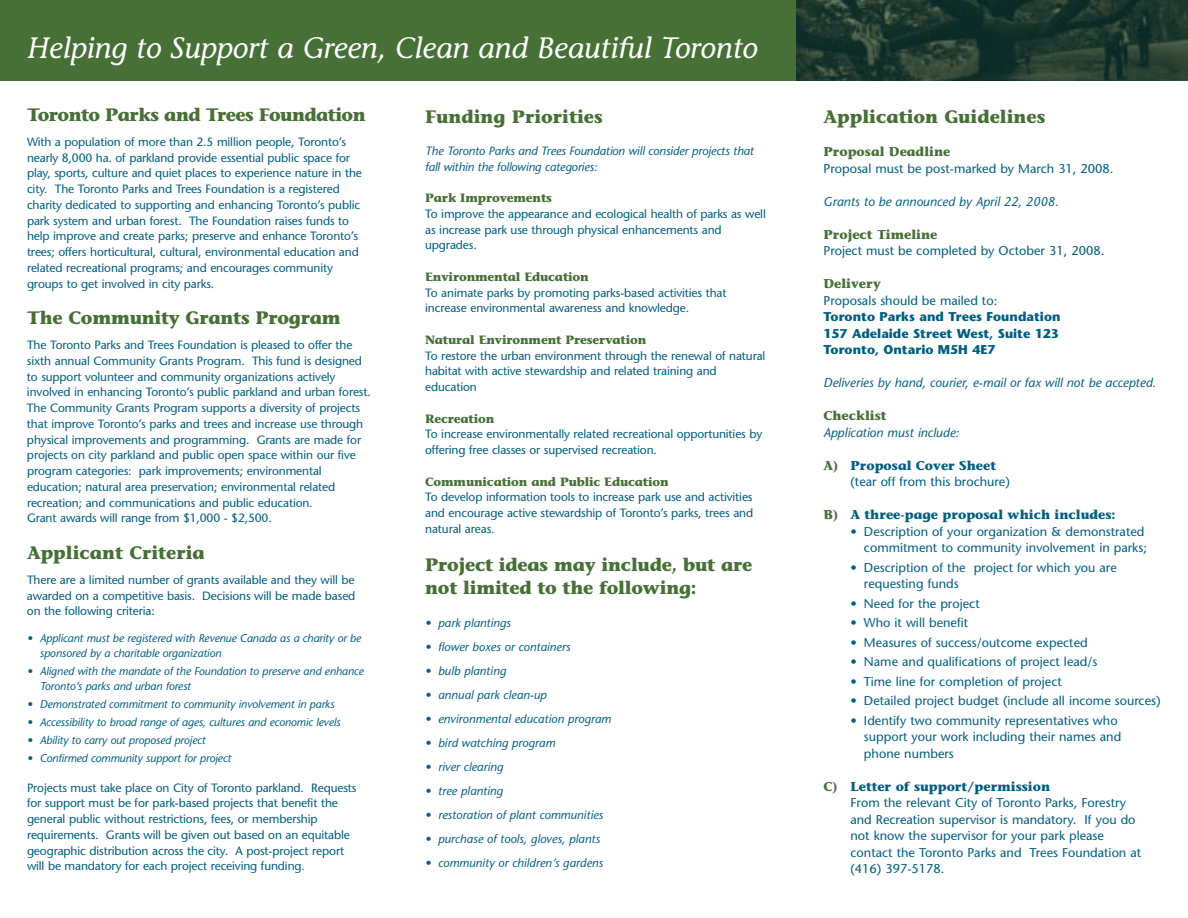
<style>
.page{position:relative;width:1188px;height:918px;background:#fff}
.page>*{position:absolute;margin:0;border:0;box-sizing:border-box;transform-origin:0 0}
.t1{font:italic 29.4px "Stone Informal";color:#fff}
.t2{font:700 18px/22.5px "Stone Informal";letter-spacing:-.015em;color:#467035}
.t3{font:12.75px/16.5px "Stone Sans";color:#005e82}
.t4{font:italic 12.75px "Stone Sans";color:#005e82}
.t5{font:700 12.75px "Stone Informal";color:#005e82}
.t6{font:700 12.75px/16.5px "Stone Sans";color:#005e82}
.t7{font:700 12.75px "Stone Informal";color:#467035}
.t8{font:12px/15.8px "Stone Sans";letter-spacing:-.01em;color:#005e82}
.t9{font:italic 12px/15.8px "Stone Sans";color:#005e82}
.t10{font:700 12px "Stone Informal";letter-spacing:-.015em;color:#467035}
.t11{font:italic 11.25px/15px "Stone Sans";letter-spacing:-.01em;color:#005e82}
.s1{color:#467035}
</style>
<div class="page">
<div style="left:0;top:0;width:796px;height:81px;background:#467035"></div>
<img style="left:796px;top:0;width:392px;height:81px">
<h1 class="t1" style="left:27px;top:36px;width:732px">Helping to Support a Green, Clean and Beautiful Toronto</h1>
<h2 class="t2" style="left:27px;top:106px;width:340px">Toronto Parks and Trees Foundation</h2>
<p class="t8" style="left:27px;top:135px;width:336px">With a population of more than 2.5 million people, Toronto’s nearly 8,000 ha. of parkland provide essential public space for play, sports, culture and quiet places to experience nature in the city. The Toronto Parks and Trees Foundation is a registered charity dedicated to supporting and enhancing Toronto’s public park system and urban forest. The Foundation raises funds to help improve and create parks; preserve and enhance Toronto’s trees; offers horticultural, cultural, environmental education and related recreational programs; and encourages community groups to get involved in city parks.</p>
<h2 class="t2" style="left:27px;top:309px;width:315px">The Community Grants Program</h2>
<p class="t8" style="left:27px;top:338px;width:345px">The Toronto Parks and Trees Foundation is pleased to offer the sixth annual Community Grants Program. This fund is designed to support volunteer and community organizations actively involved in enhancing Toronto’s public parkland and urban forest.<br>The Community Grants Program supports a diversity of projects that improve Toronto’s parks and trees and increase use through physical improvements and programming. Grants are made for projects on city parkland and public open space within our five program categories: park improvements; environmental education; natural area preservation; environmental related recreation; and communications and public education.<br>Grant awards will range from $1,000 - $2,500.</p>
<h2 class="t2" style="left:27px;top:544px;width:179px">Applicant Criteria</h2>
<p class="t8" style="left:27px;top:573px;width:330px;text-align:justify">There are a limited number of grants available and they will be awarded on a competitive basis. Decisions will be made based on the following criteria:</p>
<p class="t11" style="left:40px;top:632px;width:323px;text-indent:-13px">• Applicant must be registered with Revenue Canada as a charity or be sponsored by a charitable organization</p>
<p class="t11" style="left:40px;top:665px;width:325px;text-indent:-13px">• Aligned with the mandate of the Foundation to preserve and enhance<br>Toronto’s parks and urban forest</p>
<p class="t11" style="left:27px;top:698px;width:309px">• Demonstrated commitment to community involvement in parks</p>
<p class="t11" style="left:27px;top:716px;width:315px">• Accessibility to broad range of ages, cultures and economic levels</p>
<p class="t11" style="left:27px;top:734px;width:180px">• Ability to carry out proposed project</p>
<p class="t11" style="left:27px;top:752px;width:206px">• Confirmed community support for project</p>
<p class="t8" style="left:27px;top:781px;width:331px">Projects must take place on City of Toronto parkland. Requests for support must be for park-based projects that benefit the general public without restrictions, fees, or membership requirements. Grants will be given out based on an equitable geographic distribution across the city. A post-project report will be mandatory for each project receiving funding.</p>
<h2 class="t2" style="left:425px;top:108px;width:179px">Funding Priorities</h2>
<p class="t9" style="left:425px;top:144px;width:330px">The Toronto Parks and Trees Foundation will consider projects that fall within the following categories:</p>
<p class="t10" style="left:425px;top:193px;width:128px">Park Improvements</p>
<p class="t8" style="left:425px;top:207px;width:342px">To improve the appearance and ecological health of parks as well as increase park use through physical enhancements and upgrades.</p>
<p class="t10" style="left:425px;top:272px;width:165px">Environmental Education</p>
<p class="t8" style="left:425px;top:286px;width:303px">To animate parks by promoting parks-based activities that increase environmental awareness and knowledge.</p>
<p class="t10" style="left:425px;top:335px;width:223px">Natural Environment Preservation</p>
<p class="t8" style="left:425px;top:349px;width:342px">To restore the urban environment through the renewal of natural habitat with active stewardship and related training and education</p>
<p class="t10" style="left:425px;top:414px;width:71px">Recreation</p>
<p class="t8" style="left:425px;top:428px;width:339px">To increase environmentally related recreational opportunities by offering free classes or supervised recreation.</p>
<p class="t10" style="left:425px;top:477px;width:245px">Communication and Public Education</p>
<p class="t8" style="left:425px;top:491px;width:330px;text-align:justify">To develop information tools to increase park use and activities and encourage active stewardship of Toronto’s parks, trees and natural areas.</p>
<h2 class="t2" style="left:425px;top:556px;width:329px">Project ideas may include, but are not limited to the following:</h2>
<p class="t9" style="left:425px;top:616px;width:87px">• park plantings</p>
<p class="t9" style="left:425px;top:640px;width:147px">• flower boxes or containers</p>
<p class="t9" style="left:425px;top:664px;width:82px">• bulb planting</p>
<p class="t9" style="left:425px;top:688px;width:123px">• annual park clean-up</p>
<p class="t9" style="left:425px;top:712px;width:187px">• environmental education program</p>
<p class="t9" style="left:425px;top:736px;width:132px">• bird watching program</p>
<p class="t9" style="left:425px;top:760px;width:79px">• river clearing</p>
<p class="t9" style="left:425px;top:784px;width:79px">• tree planting</p>
<p class="t9" style="left:425px;top:808px;width:180px">• restoration of plant communities</p>
<p class="t9" style="left:425px;top:832px;width:176px">• purchase of tools, gloves, plants</p>
<p class="t9" style="left:425px;top:856px;width:180px">• community or children’s gardens</p>
<h2 class="t2" style="left:824px;top:108px;width:223px">Application Guidelines</h2>
<p class="t7" style="left:824px;top:147px;width:128px">Proposal Deadline</p>
<p class="t3" style="left:823px;top:162px;width:292px">Proposal must be post-marked by March 31, 2008.</p>
<p class="t4" style="left:823px;top:197px;width:237px">Grants to be announced by April 22, 2008.</p>
<p class="t7" style="left:823px;top:230px;width:115px">Project Timeline</p>
<p class="t3" style="left:823px;top:244px;width:282px">Project must be completed by October 31, 2008.</p>
<p class="t7" style="left:823px;top:279px;width:59px">Delivery</p>
<p class="t3" style="left:823px;top:294px;width:175px">Proposals should be mailed to:</p>
<p class="t6" style="left:823px;top:310px;width:239px">Toronto Parks and Trees Foundation<br>157 Adelaide Street West, Suite 123<br>Toronto, Ontario M5H 4E7</p>
<p class="t4" style="left:823px;top:378px;width:334px">Deliveries by hand, courier, e-mail or fax will not be accepted.</p>
<p class="t7" style="left:823px;top:411px;width:65px">Checklist</p>
<p class="t4" style="left:823px;top:428px;width:137px">Application must include:</p>
<p class="t5" style="left:823px;top:461px;width:174px"><span class="s1">A)</span> Proposal Cover Sheet</p>
<p class="t3" style="left:850px;top:475px;width:161px">(tear off from this brochure)</p>
<p class="t5" style="left:823px;top:510px;width:294px"><span class="s1">B)</span> A three-page proposal which includes:</p>
<p class="t3" style="left:850px;top:525px;width:298px;text-align:right">• Description of your organization &amp; demonstrated commitment to community involvement in parks;</p>
<p class="t3" style="left:864px;top:561px;width:254px;text-indent:-13px">• Description of the project for which you are requesting funds</p>
<p class="t3" style="left:850px;top:597px;width:131px">• Need for the project</p>
<p class="t3" style="left:850px;top:616px;width:119px">• Who it will benefit</p>
<p class="t3" style="left:850px;top:636px;width:239px">• Measures of success/outcome expected</p>
<p class="t3" style="left:850px;top:655px;width:248px">• Name and qualifications of project lead/s</p>
<p class="t3" style="left:850px;top:675px;width:213px">• Time line for completion of project</p>
<p class="t3" style="left:850px;top:694px;width:312px">• Detailed project budget (include all income sources)</p>
<p class="t3" style="left:864px;top:714px;width:259px;text-indent:-14px">• Identify two community representatives who support your work including their names and phone numbers</p>
<p class="t5" style="left:823px;top:782px;width:228px"><span class="s1">C)</span> Letter of support/permission</p>
<p class="t3" style="left:850px;top:796px;width:292px">From the relevant City of Toronto Parks, Forestry and Recreation supervisor is mandatory. If you do not know the supervisor for your park please contact the Toronto Parks and Trees Foundation at (416) 397-5178.</p>
</div>
